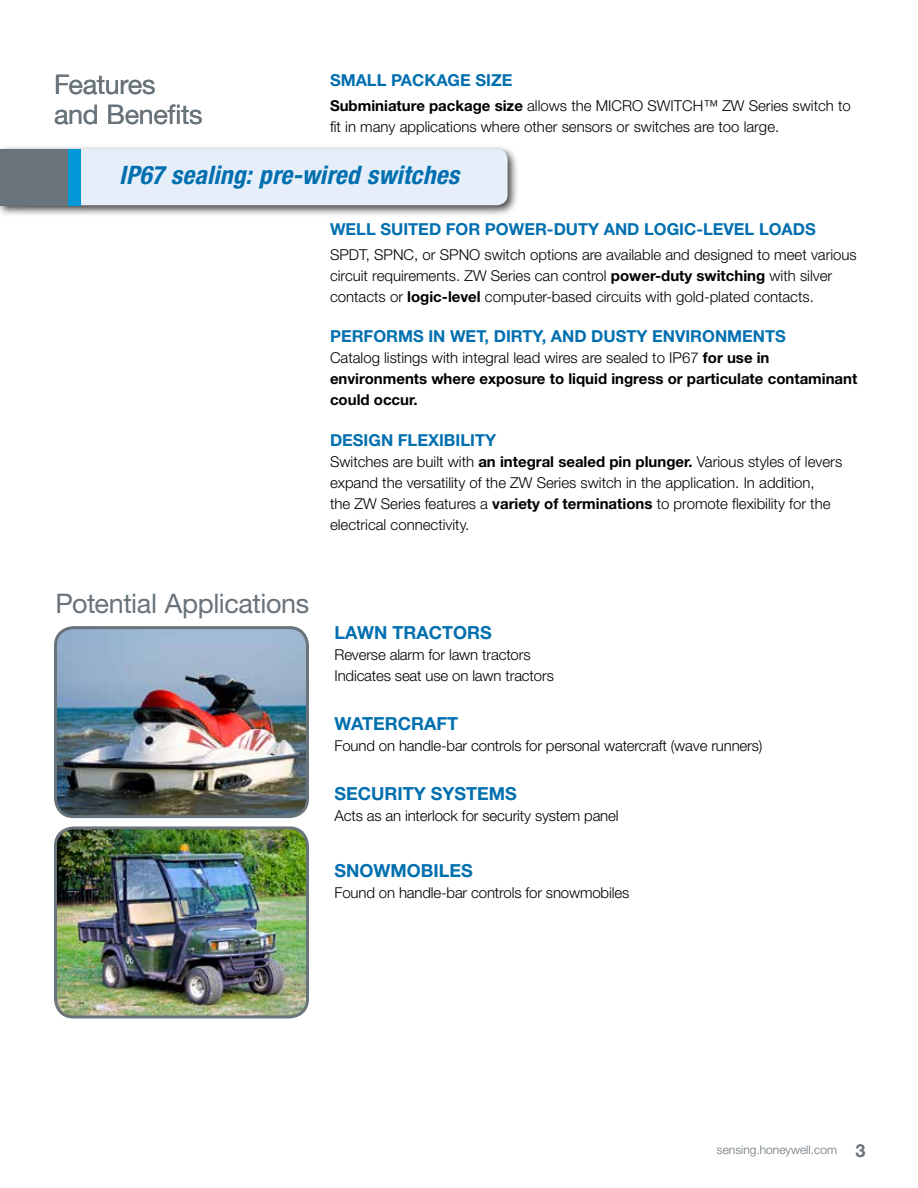
<style>
.page{position:relative;width:918px;height:1188px;background:#fff}
.page>*{position:absolute;margin:0;border:0;box-sizing:border-box;transform-origin:0 0}
.t1{font:27px/30px "Helvetica Neue LT Std";letter-spacing:-.015em;color:#68737a}
.t2{font:italic 700 condensed 25.5px "Helvetica Neue LT Std";letter-spacing:.01em;color:#006faf}
.t3{font:700 18px "Helvetica Neue LT Std";color:#006faf}
.t4{font:700 16.5px "Helvetica Neue LT Std";color:#006faf}
.t5{font:300 15px/21px "Helvetica Neue LT Std";color:#000}
.t6{font:700 15px/21px "Helvetica Neue LT Std";color:#000}
.t7{font:300 12px "Helvetica Neue LT Std";color:#68737a}
.s1{font-weight:700}
.s2{font-weight:300}
.s3{font-weight:700;font-size:18px}
</style>
<div class="page">
<div style="left:0;top:144px;width:519px;height:73px;background:#000;opacity:.75"></div>
<div style="left:81px;top:149px;width:427px;height:56px;background:#e5eef9"></div>
<div style="left:21px;top:149px;width:60px;height:56px;background:#0097d7"></div>
<div style="left:0;top:149px;width:68px;height:56px;background:#68737a"></div>
<img style="left:58px;top:630px;width:250px;height:187px">
<div style="left:54px;top:626px;width:255px;height:192px;border:3px solid #68737a;border-radius:18px"></div>
<img style="left:56px;top:830px;width:252px;height:187px">
<div style="left:54px;top:826px;width:255px;height:192px;border:3px solid #68737a;border-radius:18px"></div>
<h1 class="t1" style="left:54px;top:69px;width:150px">Features and Benefits</h1>
<p class="t4" style="left:330px;top:70px;width:184px">SMALL PACKAGE SIZE</p>
<p class="t5" style="left:330px;top:94px;width:522px"><span class="s1">Subminiature package size</span> allows the MICRO SWITCH™ ZW Series switch to fit in many applications where other sensors or switches are too large.</p>
<h2 class="t2" style="left:119px;top:160px;width:342px">IP67 sealing: pre-wired switches</h2>
<p class="t4" style="left:330px;top:219px;width:487px">WELL SUITED FOR POWER-DUTY AND LOGIC-LEVEL LOADS</p>
<p class="t5" style="left:330px;top:243px;width:528px">SPDT, SPNC, or SPNO switch options are available and designed to meet various circuit requirements. ZW Series can control <span class="s1">power-duty switching</span> with silver contacts or <span class="s1">logic-level</span> computer-based circuits with gold-plated contacts.</p>
<p class="t4" style="left:330px;top:326px;width:457px">PERFORMS IN WET, DIRTY, AND DUSTY ENVIRONMENTS</p>
<p class="t6" style="left:330px;top:347px;width:529px"><span class="s2">Catalog listings with integral lead wires are sealed to IP67</span> for use in environments where exposure to liquid ingress or particulate contaminant could occur.</p>
<p class="t4" style="left:330px;top:430px;width:168px">DESIGN FLEXIBILITY</p>
<p class="t5" style="left:330px;top:451px;width:514px">Switches are built with <span class="s1">an integral sealed pin plunger.</span> Various styles of levers expand the versatility of the ZW Series switch in the application. In addition,<br>the ZW Series features a <span class="s1">variety of terminations</span> to promote flexibility for the electrical connectivity.</p>
<h1 class="t1" style="left:56px;top:588px;width:255px">Potential Applications</h1>
<p class="t3" style="left:334px;top:621px;width:159px">LAWN TRACTORS</p>
<p class="t5" style="left:334px;top:644px;width:221px">Reverse alarm for lawn tractors<br>Indicates seat use on lawn tractors</p>
<p class="t3" style="left:334px;top:712px;width:125px">WATERCRAFT</p>
<p class="t5" style="left:334px;top:735px;width:430px">Found on handle-bar controls for personal watercraft (wave runners)</p>
<p class="t3" style="left:334px;top:782px;width:184px">SECURITY SYSTEMS</p>
<p class="t5" style="left:334px;top:805px;width:286px">Acts as an interlock for security system panel</p>
<p class="t3" style="left:334px;top:859px;width:140px">SNOWMOBILES</p>
<p class="t5" style="left:334px;top:882px;width:296px">Found on handle-bar controls for snowmobiles</p>
<p class="t7" style="left:717px;top:1143px;width:150px">sensing.honeywell.com <span class="s3">3</span></p>
</div>
